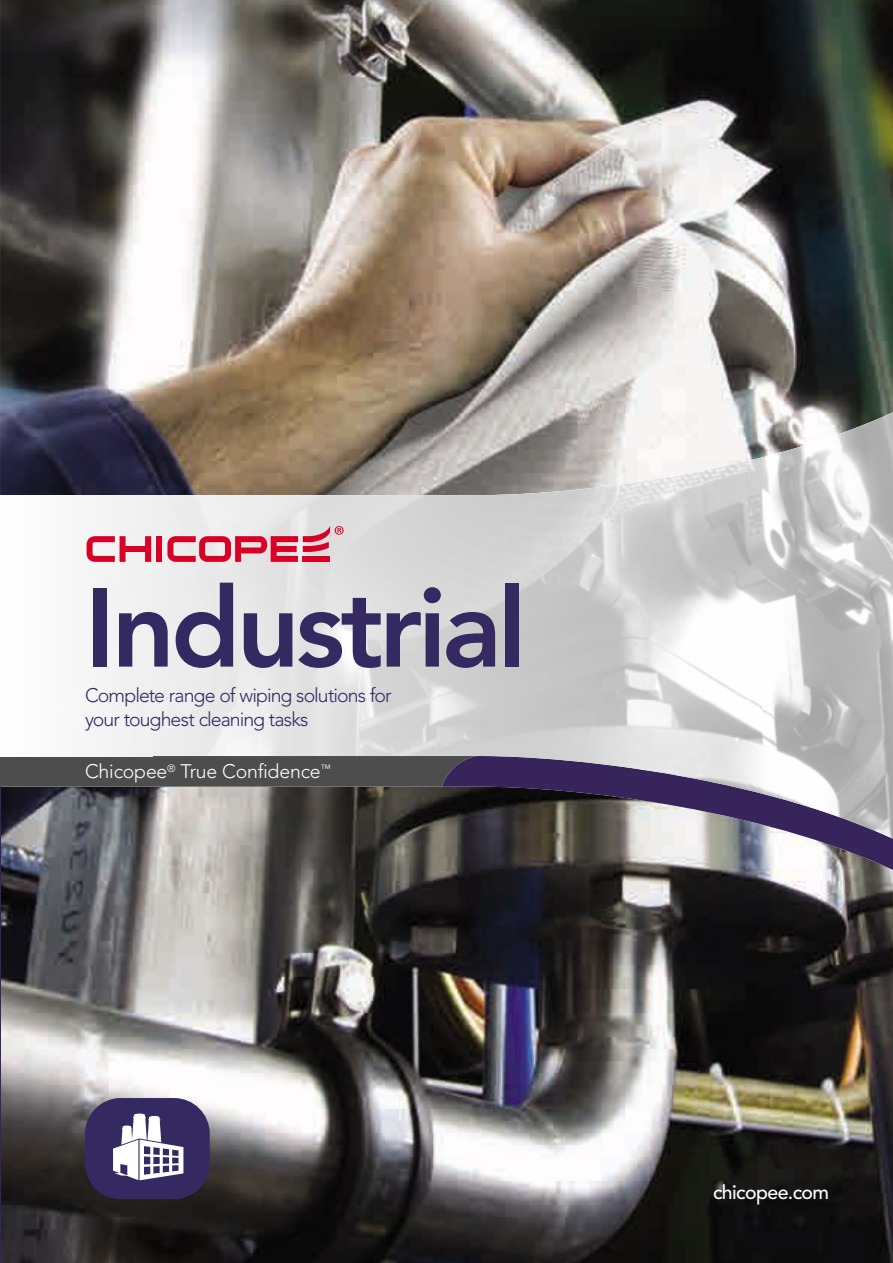
<style>
.page{position:relative;width:893px;height:1263px;background:#fff}
.page>*{position:absolute;margin:0;border:0;box-sizing:border-box;transform-origin:0 0}
.t1{font:800 111px "Avenir";letter-spacing:-.04em;color:#342960}
.t2{font:300 19.5px/24px "Avenir";letter-spacing:-.05em;color:#342960}
.t3{font:300 19.5px "Avenir";letter-spacing:-.01em;color:#fff}
.t4{font:500 19.5px "Avenir";letter-spacing:-.03em;color:#fff}
</style>
<div class="page">
<img style="left:0;top:0;width:893px;height:1263px">
<svg style="left:87px;top:536px;width:64px;height:26px"></svg>
<div style="left:156px;top:536px;width:6px;height:26px;background:#d90025"></div>
<svg style="left:167px;top:526px;width:177px;height:36px;background:#e18f9d"></svg>
<div style="left:85px;top:1098px;width:125px;height:101px;background:#342960;border-radius:36px"></div>
<svg style="left:113px;top:1113px;width:70px;height:67px"></svg>
<h1 class="t1" style="left:85px;top:581px;width:443px">Industrial</h1>
<p class="t2" style="left:85px;top:685px;width:308px">Complete range of wiping solutions for your toughest cleaning tasks</p>
<p class="t3" style="left:85px;top:763px;width:247px">Chicopee<sup>®</sup> True Confidence<sup>™</sup></p>
<p class="t4" style="left:713px;top:1184px;width:118px">chicopee.com</p>
</div>
